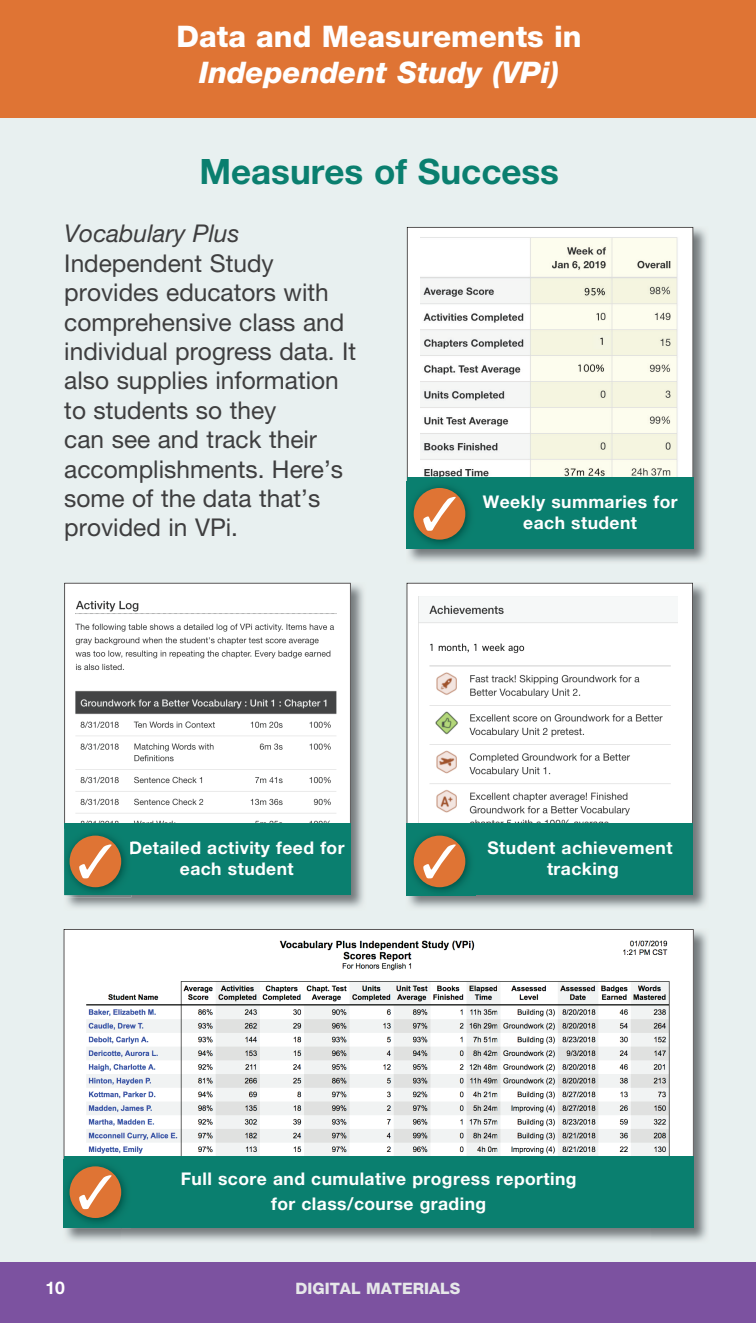
<style>
.page{position:relative;width:756px;height:1323px;background:#fff}
.page>*{position:absolute;margin:0;border:0;box-sizing:border-box;transform-origin:0 0}
.t1{font:700 35px "Helvetica Neue LT Std";color:#0a7f6f}
.t2{font:800 29.75px "Helvetica Neue LT Std";color:#fff}
.t3{font:italic 800 29.75px "Helvetica Neue LT Std";color:#fff}
.t4{font:24.5px/29.4px "Helvetica Neue LT Std";color:#3e3e3f}
.t5{font:italic 24.5px "Helvetica Neue LT Std";color:#3e3e3f}
.t6{font:700 17.5px/21px "Helvetica Neue LT Std";letter-spacing:.025em;color:#fff;text-align:center}
.t7{font:800 15.75px "Helvetica Neue LT Std";color:#e6e7e9}
</style>
<div class="page">
<div style="left:0;top:80px;width:756px;height:1182px;background:#e8f0f0"></div>
<div style="left:0;top:1262px;width:756px;height:61px;background:#7c52a0"></div>
<div style="left:0;top:0;width:756px;height:118px;background:#df7434"></div>
<img style="left:406px;top:227px;width:301px;height:335px">
<svg style="left:407px;top:227px;width:286px;height:250px"></svg>
<div style="left:407px;top:477px;width:286px;height:72px;background:#0a7f6f"></div>
<img style="left:406px;top:582px;width:301px;height:326px">
<svg style="left:407px;top:583px;width:286px;height:241px;background:#f1f2f1"></svg>
<div style="left:407px;top:824px;width:286px;height:71px;background:#0a7f6f"></div>
<img style="left:64px;top:582px;width:300px;height:326px">
<svg style="left:64px;top:583px;width:287px;height:241px;background:#e4e5e5"></svg>
<div style="left:64px;top:824px;width:287px;height:71px;background:#0a7f6f"></div>
<img style="left:63px;top:929px;width:644px;height:51px">
<img style="left:63px;top:980px;width:58px;height:261px">
<img style="left:651px;top:980px;width:56px;height:261px">
<svg style="left:64px;top:929px;width:630px;height:227px"></svg>
<div style="left:64px;top:1156px;width:630px;height:72px;background:#0a7f6f"></div>
<img style="left:407px;top:486px;width:68px;height:64px">
<div style="left:414px;top:488px;width:51px;height:52px;background:#df7434;border-radius:50%"></div>
<svg style="left:423px;top:497px;width:33px;height:34px"></svg>
<img style="left:407px;top:834px;width:68px;height:63px">
<div style="left:414px;top:836px;width:51px;height:51px;background:#df7434;border-radius:50%"></div>
<svg style="left:423px;top:844px;width:33px;height:35px"></svg>
<img style="left:64px;top:895px;width:67px;height:2px">
<img style="left:64px;top:829px;width:67px;height:66px">
<svg style="left:130px;top:842px;width:1px;height:15px"></svg>
<div style="left:70px;top:836px;width:51px;height:51px;background:#df7434;border-radius:50%"></div>
<svg style="left:79px;top:844px;width:33px;height:35px"></svg>
<img style="left:68px;top:1165px;width:58px;height:58px">
<div style="left:70px;top:1166px;width:51px;height:52px;background:#df7434;border-radius:50%"></div>
<svg style="left:79px;top:1175px;width:33px;height:34px"></svg>
<p class="t2" style="left:177px;top:19px;width:407px">Data and Measurements in</p>
<p class="t3" style="left:199px;top:55px;width:362px">Independent Study (VPi)</p>
<h1 class="t1" style="left:199px;top:150px;width:361px">Measures of Success</h1>
<p class="t5" style="left:64px;top:219px;width:177px">Vocabulary Plus</p>
<p class="t4" style="left:64px;top:248px;width:294px">Independent Study provides educators with comprehensive class and individual progress data. It also supplies information to students so they<br>can see and track their accomplishments. Here’s some of the data that’s provided in VPi.</p>
<p class="t6" style="left:129px;top:837px;width:217px">Detailed activity feed for each student</p>
<p class="t6" style="left:483px;top:491px;width:196px">Weekly summaries for each student</p>
<p class="t6" style="left:488px;top:837px;width:187px">Student achievement tracking</p>
<p class="t6" style="left:181px;top:1166px;width:397px;line-height:24.5px">Full score and cumulative progress reporting for class/course grading</p>
<p class="t6" style="left:45px;top:1277px;width:21px">10</p>
<p class="t7" style="left:296px;top:1279px;width:166px">DIGITAL MATERIALS</p>
</div>
